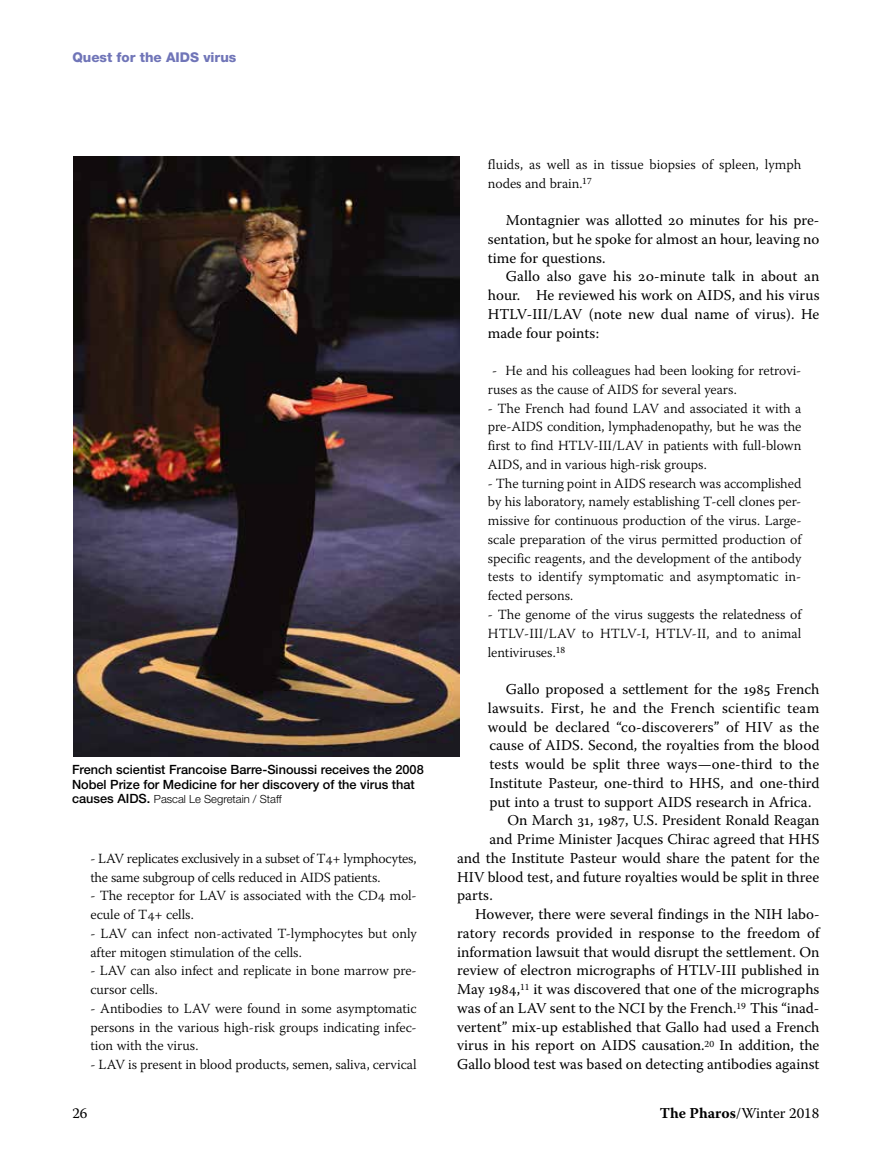
<style>
.page{position:relative;width:891px;height:1175px;background:#fff}
.page>*{position:absolute;margin:0;border:0;box-sizing:border-box;transform-origin:0 0}
.t1{font:15px/18.8px "Warnock Pro";color:#000;text-align:justify}
.t2{font:300 13.95px/18.8px "Warnock Pro";letter-spacing:-.005em;color:#000}
.t3{font:800 13.5px "Helvetica Neue LT Std";color:#7075b8}
.t4{font:500 12.75px/14.2px "Helvetica Neue LT Std";color:#000}
.t5{font:300 11.25px "Helvetica Neue LT Std";color:#000}
.s1{font-weight:500;font-size:12.75px}
.s2{font-weight:700}
</style>
<div class="page">
<img style="left:73px;top:157px;width:386px;height:599px">
<p class="t3" style="left:72px;top:49px;width:166px">Quest for the AIDS virus</p>
<p class="t4" style="left:72px;top:762px;width:353px">French scientist Francoise Barre-Sinoussi receives the 2008<br>Nobel Prize for Medicine for her discovery of the virus that</p>
<p class="t5" style="left:72px;top:792px;width:211px"><span class="s1">causes AIDS.</span> Pascal Le Segretain / Staff</p>
<p class="t2" style="left:90px;top:848px;width:328px">- LAV replicates exclusively in a subset of T4+ lymphocytes, the same subgroup of cells reduced in AIDS patients.</p>
<p class="t2" style="left:90px;top:886px;width:328px">- The receptor for LAV is associated with the CD4 mol&shy;ecule of T4+ cells.</p>
<p class="t2" style="left:90px;top:923px;width:328px">- LAV can infect non-activated T-lymphocytes but only after mitogen stimulation of the cells.</p>
<p class="t2" style="left:90px;top:961px;width:328px">- LAV can also infect and replicate in bone marrow pre&shy;cursor cells.</p>
<p class="t2" style="left:90px;top:998px;width:328px;text-align:justify">- Antibodies to LAV were found in some asymptomatic persons in the various high-risk groups indicating infec&shy;tion with the virus.</p>
<p class="t2" style="left:90px;top:1055px;width:328px">- LAV is present in blood products, semen, saliva, cervical</p>
<p class="t2" style="left:488px;top:155px;width:315px">fluids, as well as in tissue biopsies of spleen, lymph nodes and brain.<sup>17</sup></p>
<p class="t1" style="left:488px;top:210px;width:333px;text-indent:18px">Montagnier was allotted 20 minutes for his pre&shy;sentation, but he spoke for almost an hour, leaving no time for questions.</p>
<p class="t1" style="left:488px;top:267px;width:333px;text-indent:18px">Gallo also gave his 20-minute talk in about an hour. He reviewed his work on AIDS, and his virus HTLV-III/LAV (note new dual name of virus). He made four points:</p>
<p class="t2" style="left:488px;top:361px;width:315px;text-indent:4px">- He and his colleagues had been looking for retrovi&shy;ruses as the cause of AIDS for several years.</p>
<p class="t2" style="left:488px;top:398px;width:315px;text-align:justify">- The French had found LAV and associated it with a pre-AIDS condition, lymphadenopathy, but he was the first to find HTLV-III/LAV in patients with full-blown AIDS, and in various high-risk groups.</p>
<p class="t2" style="left:488px;top:473px;width:315px;text-align:justify">- The turning point in AIDS research was accomplished by his laboratory, namely establishing T-cell clones per&shy;missive for continuous production of the virus. Large&shy;scale preparation of the virus permitted production of specific reagents, and the development of the antibody tests to identify symptomatic and asymptomatic in&shy;fected persons.</p>
<p class="t2" style="left:488px;top:605px;width:315px;text-align:justify">- The genome of the virus suggests the relatedness of HTLV-III/LAV to HTLV-I, HTLV-II, and to animal lentiviruses.<sup>18</sup></p>
<p class="t1" style="left:506px;top:679px;width:315px">Gallo proposed a settlement for the 1985 French</p>
<p class="t1" style="left:488px;top:698px;width:333px">lawsuits. First, he and the French scientific team</p>
<p class="t1" style="left:488px;top:717px;width:333px">would be declared “co-discoverers” of HIV as the</p>
<p class="t1" style="left:489px;top:735px;width:332px">cause of AIDS. Second, the royalties from the blood</p>
<p class="t1" style="left:489px;top:754px;width:331px">tests would be split three ways—one-third to the</p>
<p class="t1" style="left:489px;top:773px;width:332px">Institute Pasteur, one-third to HHS, and one-third</p>
<p class="t1" style="left:489px;top:792px;width:324px">put into a trust to support AIDS research in Africa.</p>
<p class="t1" style="left:507px;top:810px;width:314px">On March 31, 1987, U.S. President Ronald Reagan</p>
<p class="t1" style="left:489px;top:829px;width:332px">and Prime Minister Jacques Chirac agreed that HHS</p>
<p class="t1" style="left:457px;top:848px;width:364px">and the Institute Pasteur would share the patent for the</p>
<p class="t1" style="left:457px;top:867px;width:364px">HIV blood test, and future royalties would be split in three</p>
<p class="t1" style="left:457px;top:885px;width:37px">parts.</p>
<p class="t1" style="left:475px;top:904px;width:346px">However, there were several findings in the NIH labo-</p>
<p class="t1" style="left:457px;top:923px;width:364px">ratory records provided in response to the freedom of</p>
<p class="t1" style="left:457px;top:942px;width:364px">information lawsuit that would disrupt the settlement. On</p>
<p class="t1" style="left:457px;top:960px;width:364px">review of electron micrographs of HTLV-III published in</p>
<p class="t1" style="left:457px;top:979px;width:364px">May 1984,<sup>11</sup> it was discovered that one of the micrographs</p>
<p class="t1" style="left:457px;top:998px;width:364px">was of an LAV sent to the NCI by the French.<sup>19</sup> This “inad-</p>
<p class="t1" style="left:457px;top:1017px;width:364px">vertent” mix-up established that Gallo had used a French</p>
<p class="t1" style="left:457px;top:1035px;width:364px">virus in his report on AIDS causation.<sup>20</sup> In addition, the</p>
<p class="t1" style="left:457px;top:1054px;width:364px">Gallo blood test was based on detecting antibodies against</p>
<p class="t1" style="left:72px;top:1103px;width:17px">26</p>
<p class="t1" style="left:660px;top:1103px;width:161px"><span class="s2">The Pharos</span>/Winter 2018</p>
</div>
